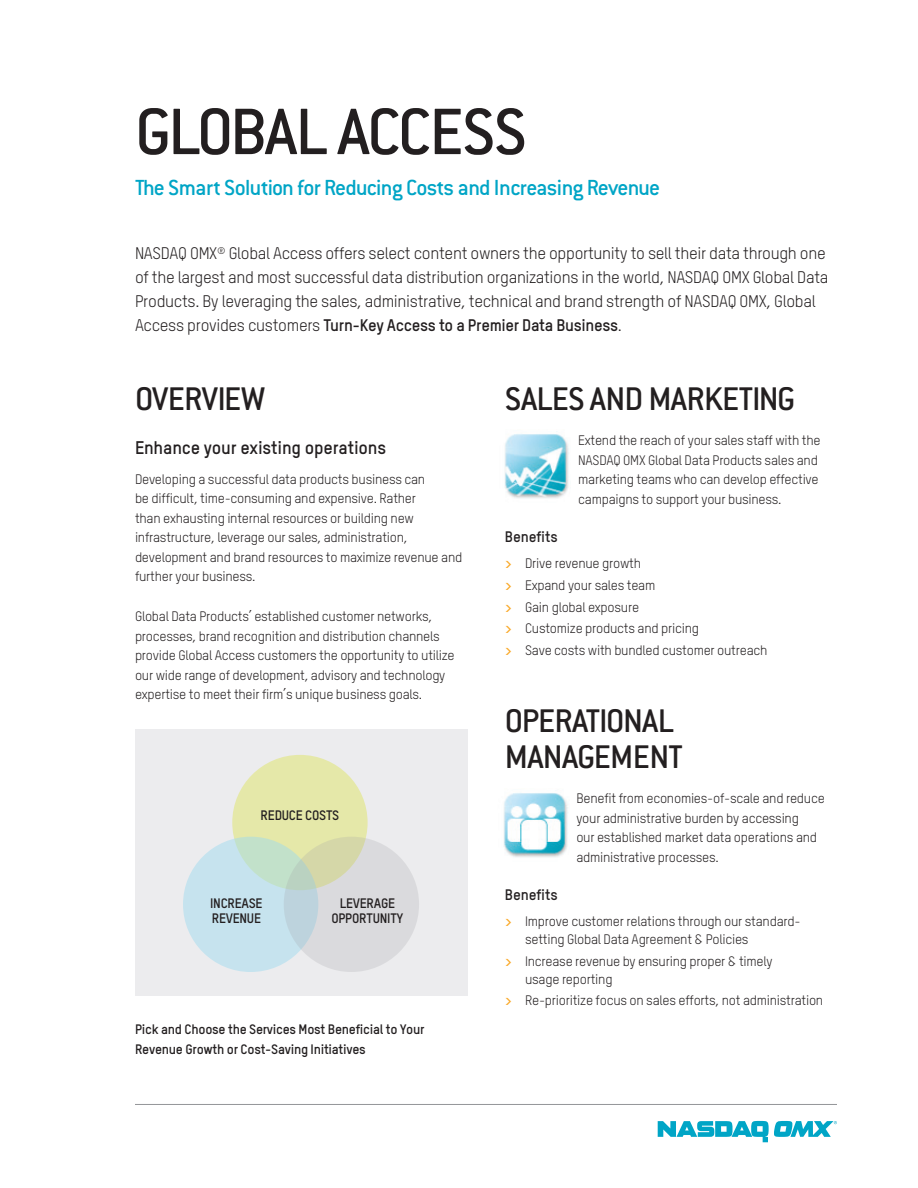
<style>
.page{position:relative;width:918px;height:1188px;background:#fff}
.page>*{position:absolute;margin:0;border:0;box-sizing:border-box;transform-origin:0 0}
.t1{font:500 72px "Conduit ITC Pro";letter-spacing:-.035em;color:#231f20}
.header-main{font:500 36px/36px "Conduit ITC Pro";letter-spacing:-.02em;color:#231f20}
.Title_sub{font:500 24px "Conduit ITC Pro";letter-spacing:-.035em;color:#00a5c6}
.header-sub{font:700 18px "TSTARPRO";letter-spacing:-.01em;color:#231f20}
.Intro_section{font:16.5px/24px "TSTARPRO";letter-spacing:-.02em;color:#231f20}
.header-S_sub{font:700 15px "TSTARPRO";letter-spacing:-.01em;color:#231f20}
.body{font:13.5px/19.5px "TSTARPRO";letter-spacing:-.02em;color:#231f20}
.body_top_mid{font:13.5px/18px "TSTARPRO";letter-spacing:-.02em;color:#231f20}
.body_end{font:13.5px "TSTARPRO";letter-spacing:-.02em;color:#231f20}
.body-2{font:700 13.5px/19.5px "TSTARPRO";letter-spacing:-.02em;color:#231f20}
.Chart-header{font:700 13.5px/15px "TSTARPRO";letter-spacing:-.02em;color:#231f20}
.s1{font-weight:700}
.s2{font-weight:700;color:#faa928}
</style>
<div class="page">
<hr style="left:135px;top:1104px;width:702px;height:1px;background:#939598">
<svg style="left:658px;top:1121px;width:179px;height:21px"></svg>
<div style="left:135px;top:729px;width:332px;height:267px;background:#ececee"></div>
<div style="left:232px;top:755px;width:136px;height:135px;background:#e5e8a9;border-radius:50%"></div>
<svg style="left:183px;top:837px;width:135px;height:135px;background:#c5e2e7"></svg>
<svg style="left:284px;top:837px;width:135px;height:135px;background:#d4d8d4"></svg>
<img style="left:505px;top:431px;width:64px;height:67px">
<img style="left:504px;top:793px;width:64px;height:64px">
<p class="t1" style="left:135px;top:91px;width:394px">GLOBAL ACCESS</p>
<p class="Title_sub" style="left:135px;top:174px;width:527px">The Smart Solution for Reducing Costs and Increasing Revenue</p>
<p class="Intro_section" style="left:135px;top:241px;width:695px">NASDAQ OMX<sup>®</sup> Global Access offers select content owners the opportunity to sell their data through one of the largest and most successful data distribution organizations in the world, NASDAQ OMX Global Data Products. By leveraging the sales, administrative, technical and brand strength of NASDAQ OMX, Global Access provides customers <span class="s1">Turn-Key Access to a Premier Data Business</span>.</p>
<p class="header-main" style="left:135px;top:380px;width:132px">OVERVIEW</p>
<p class="header-sub" style="left:135px;top:436px;width:253px">Enhance your existing operations</p>
<p class="body" style="left:135px;top:469px;width:329px">Developing a successful data products business can<br>be difficult, time-consuming and expensive. Rather<br>than exhausting internal resources or building new infrastructure, leverage our sales, administration, development and brand resources to maximize revenue and further your business.</p>
<p class="body" style="left:135px;top:607px;width:321px">Global Data Products’ established customer networks, processes, brand recognition and distribution channels provide Global Access customers the opportunity to utilize our wide range of development, advisory and technology expertise to meet their firm’s unique business goals.</p>
<p class="Chart-header" style="left:261px;top:808px;width:80px">REDUCE COSTS</p>
<p class="Chart-header" style="left:210px;top:896px;width:54px">INCREASE<br>REVENUE</p>
<p class="Chart-header" style="left:331px;top:896px;width:74px;text-align:center">LEVERAGE<br>OPPORTUNITY</p>
<p class="body-2" style="left:135px;top:1019px;width:291px">Pick and Choose the Services Most Beneficial to Your<br>Revenue Growth or Cost-Saving Initiatives</p>
<p class="header-main" style="left:505px;top:380px;width:292px">SALES AND MARKETING</p>
<p class="body" style="left:578px;top:431px;width:244px">Extend the reach of your sales staff with the NASDAQ OMX Global Data Products sales and marketing teams who can develop effective campaigns to support your business.</p>
<p class="header-S_sub" style="left:505px;top:527px;width:54px">Benefits</p>
<p class="body_top_mid" style="left:505px;top:554px;width:138px"><span class="s2">&gt;</span> Drive revenue growth</p>
<p class="body_top_mid" style="left:505px;top:576px;width:152px"><span class="s2">&gt;</span> Expand your sales team</p>
<p class="body_top_mid" style="left:505px;top:598px;width:136px"><span class="s2">&gt;</span> Gain global exposure</p>
<p class="body_top_mid" style="left:505px;top:619px;width:196px"><span class="s2">&gt;</span> Customize products and pricing</p>
<p class="body_end" style="left:505px;top:642px;width:264px"><span class="s2">&gt;</span> Save costs with bundled customer outreach</p>
<p class="header-main" style="left:505px;top:702px;width:180px">OPERATIONAL<br>MANAGEMENT</p>
<p class="body" style="left:576px;top:789px;width:250px">Benefit from economies-of-scale and reduce your administrative burden by accessing<br>our established market data operations and administrative processes.</p>
<p class="header-S_sub" style="left:505px;top:885px;width:54px">Benefits</p>
<p class="body_top_mid" style="left:525px;top:912px;width:277px;text-indent:-20px"><span class="s2">&gt;</span> Improve customer relations through our standard&shy;setting Global Data Agreement &amp; Policies</p>
<p class="body_top_mid" style="left:525px;top:952px;width:249px;text-indent:-20px"><span class="s2">&gt;</span> Increase revenue by ensuring proper &amp; timely usage reporting</p>
<p class="body_end" style="left:505px;top:993px;width:320px"><span class="s2">&gt;</span> Re-prioritize focus on sales efforts, not administration</p>
</div>
